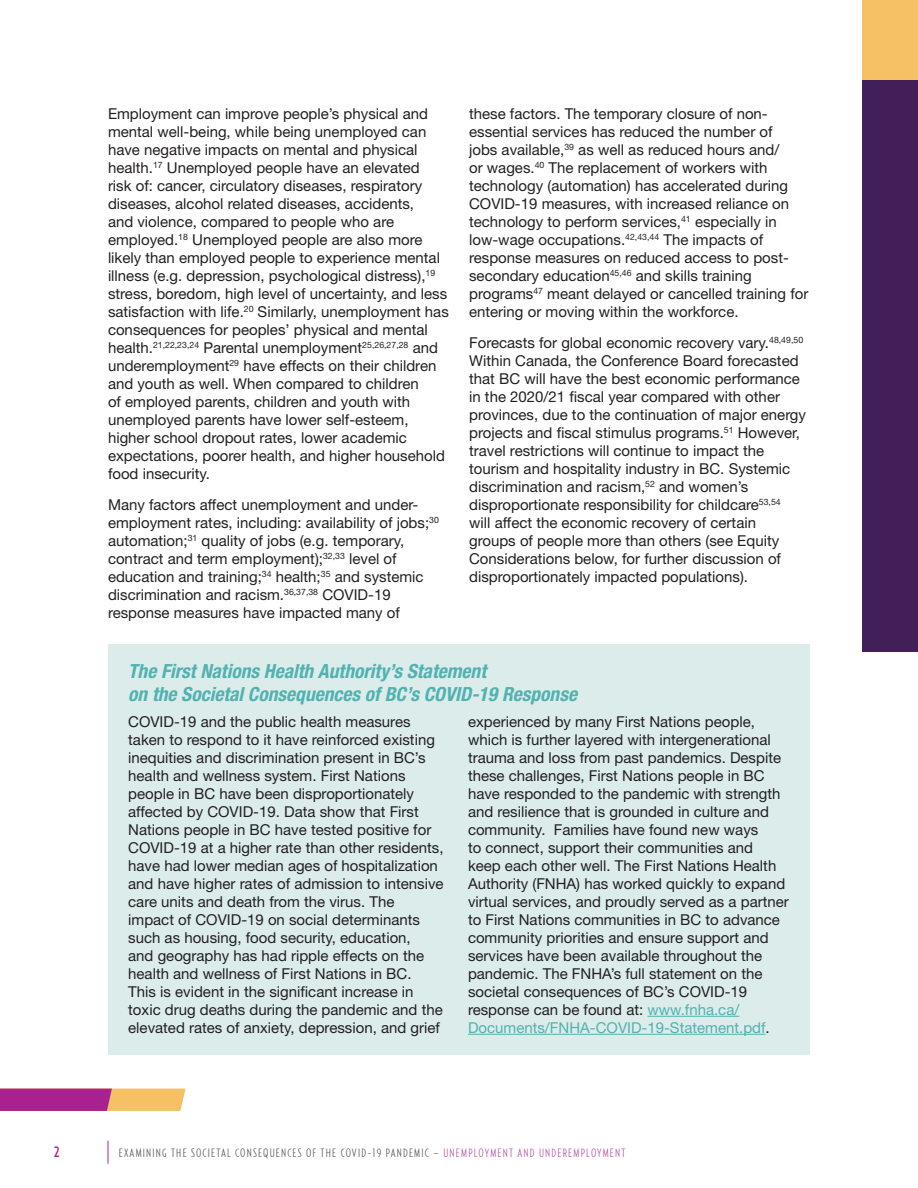
<style>
.page{position:relative;width:918px;height:1188px;background:#fff}
.page>*{position:absolute;margin:0;border:0;box-sizing:border-box;transform-origin:0 0}
.Headline_2{font:italic 700 condensed 19.5px/23.4px "Helvetica Neue LT Pro";color:#51b2af}
.Body{font:15px/18px "Helvetica Neue LT Std";color:#231f20}
.t1{font:500 15px "Relay Comp";color:#a9218e}
.t2{font:300 12px "Relay Comp";letter-spacing:.1em;color:#57585a}
.t3{font:300 12px "Relay Comp";letter-spacing:.1em;color:#b554a1}
.s1{color:#51b2af}
.s2{color:#b554a1}
</style>
<div class="page">
<svg style="left:0;top:1089px;width:186px;height:22px;background:#c8637f"></svg>
<svg style="left:108px;top:1141px;width:1px;height:23px"></svg>
<div style="left:862px;top:80px;width:56px;height:572px;background:#421f58"></div>
<div style="left:862px;top:0;width:56px;height:80px;background:#f6c064"></div>
<div style="left:108px;top:644px;width:702px;height:411px;background:#dbeceb"></div>
<hr style="left:648px;top:1016px;width:91px;height:1px;background:#51b2af">
<hr style="left:468px;top:1034px;width:298px;height:1px;background:#51b2af">
<p class="Body" style="left:108px;top:104px;width:342px">Employment can improve people’s physical and mental well-being, while being unemployed can have negative impacts on mental and physical health.<sup>17</sup> Unemployed people have an elevated<br>risk of: cancer, circulatory diseases, respiratory diseases, alcohol related diseases, accidents,<br>and violence, compared to people who are employed.<sup>18</sup> Unemployed people are also more likely than employed people to experience mental illness (e.g. depression, psychological distress),<sup>19 </sup>stress, boredom, high level of uncertainty, and less satisfaction with life.<sup>20</sup> Similarly, unemployment has consequences for peoples’ physical and mental health.<sup>21,22,23,24</sup> Parental unemployment<sup>25,26,27,28</sup> and underemployment<sup>29</sup> have effects on their children and youth as well. When compared to children<br>of employed parents, children and youth with unemployed parents have lower self-esteem, higher school dropout rates, lower academic expectations, poorer health, and higher household food insecurity.</p>
<p class="Body" style="left:108px;top:496px;width:332px">Many factors affect unemployment and under&shy;employment rates, including: availability of jobs;<sup>30 </sup>automation;<sup>31</sup> quality of jobs (e.g. temporary, contract and term employment);<sup>32,33</sup> level of education and training;<sup>34</sup> health;<sup>35</sup> and systemic discrimination and racism.<sup>36,37,38</sup> COVID-19 response measures have impacted many of</p>
<p class="Body" style="left:469px;top:104px;width:341px">these factors. The temporary closure of non&shy;essential services has reduced the number of<br>jobs available,<sup>39</sup> as well as reduced hours and/<br>or wages.<sup>40</sup> The replacement of workers with technology (automation) has accelerated during COVID-19 measures, with increased reliance on technology to perform services,<sup>41</sup> especially in low-wage occupations.<sup>42,43,44</sup> The impacts of response measures on reduced access to post&shy;secondary education<sup>45,46</sup> and skills training programs<sup>47</sup> meant delayed or cancelled training for entering or moving within the workforce.</p>
<p class="Body" style="left:469px;top:334px;width:338px">Forecasts for global economic recovery vary.<sup>48,49,50<br></sup>Within Canada, the Conference Board forecasted that BC will have the best economic performance in the 2020/21 fiscal year compared with other provinces, due to the continuation of major energy projects and fiscal stimulus programs.<sup>51</sup> However, travel restrictions will continue to impact the tourism and hospitality industry in BC. Systemic discrimination and racism,<sup>52</sup> and women’s disproportionate responsibility for childcare<sup>53,54<br></sup>will affect the economic recovery of certain groups of people more than others (see Equity Considerations below, for further discussion of disproportionately impacted populations).</p>
<p class="Headline_2" style="left:128px;top:659px;width:450px">The First Nations Health Authority’s Statement<br>on the Societal Consequences of BC’s COVID-19 Response</p>
<p class="Body" style="left:128px;top:712px;width:317px">COVID-19 and the public health measures taken to respond to it have reinforced existing inequities and discrimination present in BC’s health and wellness system. First Nations people in BC have been disproportionately affected by COVID-19. Data show that First Nations people in BC have tested positive for COVID-19 at a higher rate than other residents, have had lower median ages of hospitalization and have higher rates of admission to intensive care units and death from the virus. The impact of COVID-19 on social determinants such as housing, food security, education,<br>and geography has had ripple effects on the health and wellness of First Nations in BC.<br>This is evident in the significant increase in toxic drug deaths during the pandemic and the elevated rates of anxiety, depression, and grief</p>
<p class="Body" style="left:468px;top:712px;width:322px">experienced by many First Nations people, which is further layered with intergenerational trauma and loss from past pandemics. Despite these challenges, First Nations people in BC have responded to the pandemic with strength and resilience that is grounded in culture and community. Families have found new ways<br>to connect, support their communities and keep each other well. The First Nations Health Authority (FNHA) has worked quickly to expand virtual services, and proudly served as a partner to First Nations communities in BC to advance community priorities and ensure support and services have been available throughout the pandemic. The FNHA’s full statement on the societal consequences of BC’s COVID-19 response can be found at: <span class="s1">www.fnha.ca/ Documents/FNHA-COVID-19-Statement.pdf</span>.</p>
<p class="t1" style="left:54px;top:1143px;width:7px">2</p>
<p class="t2" style="left:119px;top:1146px;width:338px">EXAMINING THE SOCIETAL CONSEQUENCES OF THE COVID-19 PANDEMIC – <span class="s2">UNEMPLO</span></p>
<p class="t3" style="left:485px;top:1146px;width:13px">YMENT</p>
<p class="t3" style="left:518px;top:1146px;width:7px">AND</p>
<p class="t3" style="left:539px;top:1146px;width:36px">UNDEREMPLO</p>
<p class="t3" style="left:597px;top:1146px;width:13px">YMENT</p>
</div>
